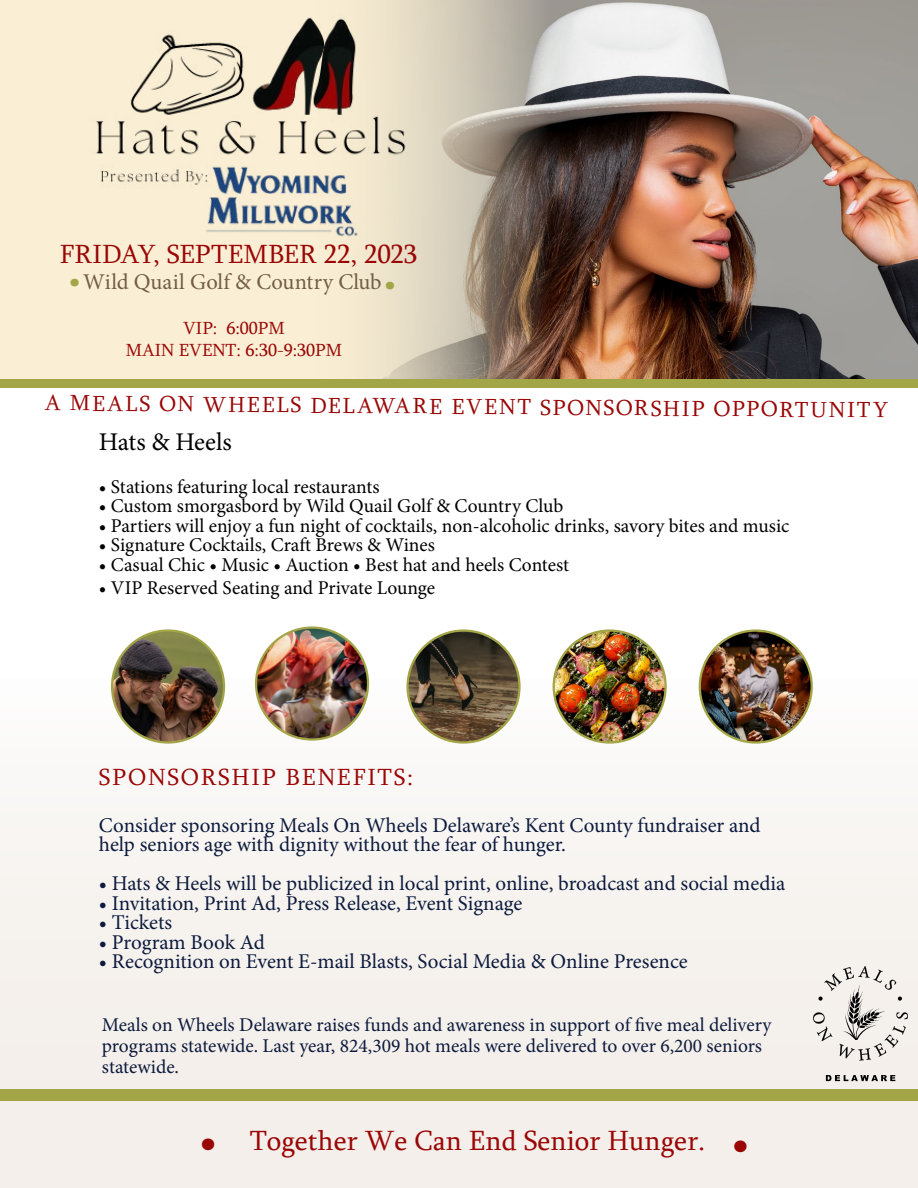
<style>
.page{position:relative;width:918px;height:1188px;background:#fff}
.page>*{position:absolute;margin:0;border:0;box-sizing:border-box;transform-origin:0 0}
.t1{font:500 40.5px "Sofia Pro";color:#9a0606}
.t2{font:28.5px "Sylfaen";color:#9a0606}
.t3{font:27px "Sylfaen";letter-spacing:-.005em;color:#9a0606}
.t4{font:25.5px "Minion Pro";letter-spacing:-.005em;color:#000}
.t5{font:24px "Sylfaen";letter-spacing:.075em;color:#9a0606}
.t6{font:22.5px "Sylfaen";color:#9a0606}
.t7{font:22.5px "Minion Pro";letter-spacing:.005em;color:#725d47}
.t8{font:21px/19.5px "Minion Pro";color:#0c1a3d}
.t9{font:19.5px "Minion Pro";color:#000}
.t10{font:19.5px/21px "Minion Pro";letter-spacing:-.005em;color:#0c1a3d}
.t11{font:18px/21.6px "Sylfaen";color:#9a0606;text-align:center}
.s1{font-family:"Sofia Pro";font-weight:500;font-size:27px;color:#a3a646}
</style>
<div class="page">
<img style="left:123px;top:0;width:795px;height:380px">
<svg style="left:0;top:0;width:549px;height:379px;fill:#faefd4"></svg>
<div style="left:0;top:680px;width:918px;height:508px;background:#f4efea"></div>
<svg style="left:826px;top:1075px;width:69px;height:6px"></svg>
<svg style="left:813px;top:966px;width:95px;height:95px"></svg>
<div style="left:0;top:380px;width:918px;height:8px;background:#a3a646"></div>
<img style="left:112px;top:631px;width:112px;height:112px;border-radius:56px">
<div style="left:111px;top:629px;width:114px;height:115px;border:2px solid #a3a646;border-radius:50%"></div>
<img style="left:256px;top:628px;width:112px;height:112px;border-radius:56px">
<div style="left:255px;top:626px;width:114px;height:115px;border:2px solid #a3a646;border-radius:50%"></div>
<img style="left:408px;top:631px;width:111px;height:112px;border-radius:56px">
<div style="left:406px;top:629px;width:115px;height:115px;border:2px solid #a3a646;border-radius:50%"></div>
<img style="left:554px;top:631px;width:112px;height:112px;border-radius:56px">
<div style="left:553px;top:629px;width:114px;height:115px;border:2px solid #a3a646;border-radius:50%"></div>
<img style="left:700px;top:631px;width:112px;height:112px;border-radius:56px">
<div style="left:699px;top:629px;width:114px;height:115px;border:2px solid #a3a646;border-radius:50%"></div>
<img style="left:0;top:0;width:510px;height:243px">
<div style="left:0;top:1089px;width:918px;height:12px;background:#a3a646"></div>
<p class="t3" style="left:60px;top:236px;width:359px">FRIDAY, SEPTEMBER 22, 2023</p>
<p class="t7" style="left:68px;top:267px;width:330px"><span class="s1">•</span>Wild Quail Golf &amp; Country Club<span class="s1">•</span></p>
<p class="t11" style="left:126px;top:317px;width:218px">VIP: 6:00PM<br>MAIN EVENT: 6:30-9:30PM</p>
<p class="t6" style="left:45px;top:384px;width:845px;rotate:1deg">A MEALS ON WHEELS DELAWARE EVENT SPONSORSHIP OPPORTUNITY</p>
<p class="t4" style="left:99px;top:425px;width:134px">Hats &amp; Heels</p>
<p class="t9" style="left:99px;top:474px;width:282px">• Stations featuring local restaurants</p>
<p class="t9" style="left:99px;top:493px;width:466px">• Custom smorgasbord by Wild Quail Golf &amp; Country Club</p>
<p class="t9" style="left:99px;top:513px;width:692px">• Partiers will enjoy a fun night of cocktails, non-alcoholic drinks, savory bites and music</p>
<p class="t9" style="left:99px;top:532px;width:338px">• Signature Cocktails, Craft Brews &amp; Wines</p>
<p class="t9" style="left:99px;top:552px;width:472px">• Casual Chic • Music • Auction • Best hat and heels Contest</p>
<p class="t9" style="left:99px;top:575px;width:338px">• VIP Reserved Seating and Private Lounge</p>
<p class="t5" style="left:99px;top:761px;width:316px">SPONSORSHIP BENEFITS:</p>
<p class="t8" style="left:99px;top:815px;width:663px">Consider sponsoring Meals On Wheels Delaware’s Kent County fundraiser and help seniors age with dignity without the fear of hunger.</p>
<p class="t8" style="left:99px;top:874px;width:688px">• Hats &amp; Heels will be publicized in local print, online, broadcast and social media</p>
<p class="t8" style="left:99px;top:893px;width:425px">• Invitation, Print Ad, Press Release, Event Signage</p>
<p class="t8" style="left:99px;top:913px;width:75px">• Tickets</p>
<p class="t8" style="left:99px;top:932px;width:168px">• Program Book Ad</p>
<p class="t8" style="left:99px;top:952px;width:590px">• Recognition on Event E-mail Blasts, Social Media &amp; Online Presence</p>
<p class="t10" style="left:102px;top:1014px;width:671px">Meals on Wheels Delaware raises funds and awareness in support of five meal delivery programs statewide. Last year, 824,309 hot meals were delivered to over 6,200 seniors statewide.</p>
<h1 class="t1" style="left:199px;top:1110px;width:20px">•</h1>
<h2 class="t2" style="left:250px;top:1121px;width:457px">Together We Can End Senior Hunger.</h2>
<h1 class="t1" style="left:731px;top:1112px;width:20px">•</h1>
</div>
